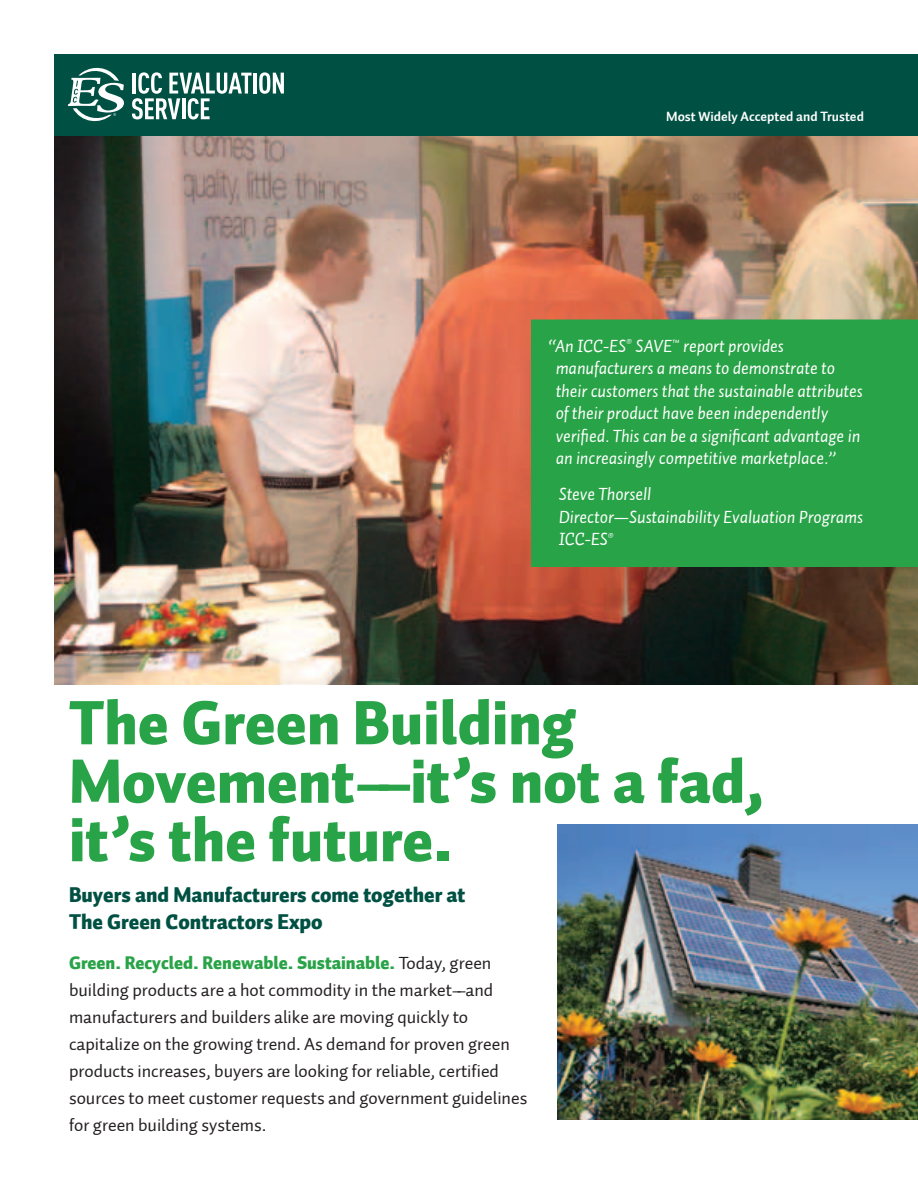
<style>
.page{position:relative;width:918px;height:1188px;background:#fff}
.page>*{position:absolute;margin:0;border:0;box-sizing:border-box;transform-origin:0 0}
.t1{font:61.5px/58.5px "Auto 1 Black LF";color:#29a347}
.t2{font:21px/27px "Auto 1 Black LF";color:#005143}
.t3{font:18px/22.5px "Auto 1 Italic LF";letter-spacing:-.005em;color:#fff}
.t4{font:18px/27px "Auto 1 Regular LF";color:#231f20}
.t5{font:18px "Auto 1 Black LF";color:#29a347}
.t6{font:13.5px "Auto 1 Bold LF";color:#fff}
.s1{font-family:"Auto 1 Regular LF";color:#231f20}
.s2{font-family:"Auto 1 Italic LF";font-size:16.5px}
</style>
<div class="page">
<img style="left:54px;top:135px;width:864px;height:549px">
<div style="left:531px;top:320px;width:387px;height:247px;background:#29a347"></div>
<div style="left:54px;top:54px;width:864px;height:81px;background:#005143"></div>
<svg style="left:132px;top:72px;width:120px;height:47px"></svg>
<hr style="left:254px;top:73px;width:3px;height:21px;background:#fff">
<svg style="left:259px;top:72px;width:25px;height:22px"></svg>
<svg style="left:68px;top:68px;width:56px;height:53px"></svg>
<img style="left:558px;top:824px;width:360px;height:295px">
<p class="t6" style="left:666px;top:108px;width:199px">Most Widely Accepted and Trusted</p>
<p class="t3" style="left:556px;top:335px;width:309px;text-indent:-8px">“An ICC-ES<sup>®</sup> SAVE<sup>™</sup> report provides manufacturers a means to demonstrate to their customers that the sustainable attributes of their product have been independently verified. This can be a significant advantage in an increasingly competitive marketplace.”</p>
<p class="t3" style="left:559px;top:483px;width:306px">Steve Thorsell<br>Director––Sustainability Evaluation Programs<br>ICC-ES<sup>®</sup></p>
<h1 class="t1" style="left:69px;top:696px;width:697px">The Green Building<br>Movement––it’s not a fad, it’s the future.</h1>
<p class="t2" style="left:69px;top:882px;width:398px">Buyers and Manufacturers come together at<br>The Green Contractors Expo</p>
<p class="t5" style="left:69px;top:951px;width:424px">Green. Recycled. Renewable. Sustainable. <span class="s1">Today, green</span></p>
<p class="t4" style="left:69px;top:977px;width:460px">building products are a hot commodity in the market<span class="s2">––</span>and manufacturers and builders alike are moving quickly to capitalize on the growing trend. As demand for proven green products increases, buyers are looking for reliable, certified sources to meet customer requests and government guidelines for green building systems.</p>
</div>
